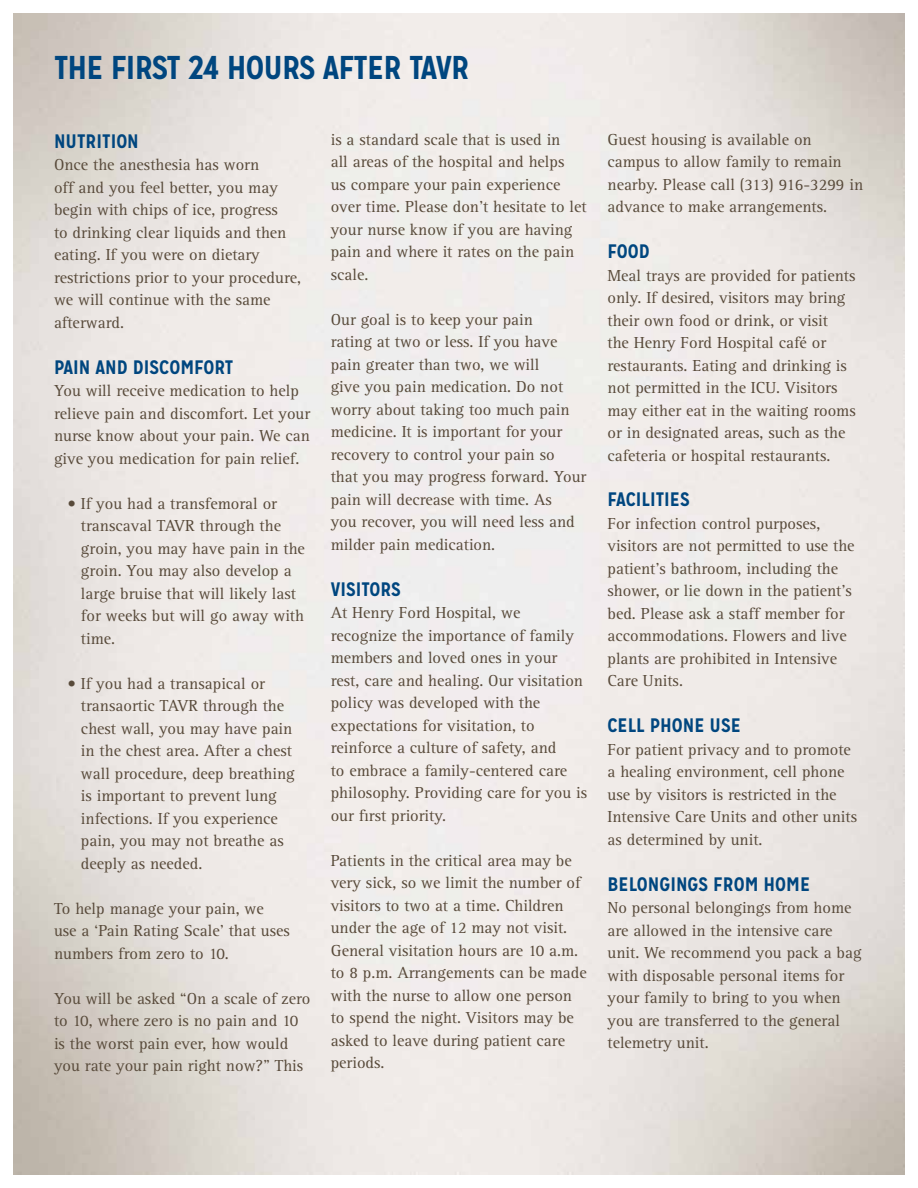
<style>
.page{position:relative;width:918px;height:1188px;background:#fff}
.page>*{position:absolute;margin:0;border:0;box-sizing:border-box;transform-origin:0 0}
.t1{font:700 33px "Mission Gothic";letter-spacing:-.025em;color:#00467f}
.t2{font:700 19.5px "Mission Gothic";color:#00467f}
.t3{font:16.5px/22.5px "Rotis Serif";color:#584a3a}
</style>
<div class="page">
<h1 class="t1" style="left:54px;top:47px;width:417px">THE FIRST 24 HOURS AFTER TAVR</h1>
<p class="t2" style="left:54px;top:129px;width:86px">NUTRITION</p>
<p class="t3" style="left:54px;top:154px;width:249px">Once the anesthesia has worn<br>off and you feel better, you may begin with chips of ice, progress<br>to drinking clear liquids and then eating. If you were on dietary restrictions prior to your procedure, we will continue with the same afterward.</p>
<p class="t2" style="left:54px;top:355px;width:181px">PAIN AND DISCOMFORT</p>
<p class="t3" style="left:54px;top:380px;width:258px">You will receive medication to help relieve pain and discomfort. Let your nurse know about your pain. We can give you medication for pain relief.</p>
<p class="t3" style="left:81px;top:492px;width:225px;text-indent:-13px">• If you had a transfemoral or transcaval TAVR through the groin, you may have pain in the groin. You may also develop a large bruise that will likely last for weeks but will go away with time.</p>
<p class="t3" style="left:81px;top:672px;width:215px;text-indent:-13px">• If you had a transapical or transaortic TAVR through the chest wall, you may have pain in the chest area. After a chest wall procedure, deep breathing is important to prevent lung infections. If you experience pain, you may not breathe as deeply as needed.</p>
<p class="t3" style="left:54px;top:897px;width:237px">To help manage your pain, we use a ‘Pain Rating Scale’ that uses numbers from zero to 10.</p>
<p class="t3" style="left:54px;top:987px;width:258px">You will be asked “On a scale of zero to 10, where zero is no pain and 10 is the worst pain ever, how would you rate your pain right now?” This</p>
<p class="t3" style="left:331px;top:129px;width:258px">is a standard scale that is used in<br>all areas of the hospital and helps<br>us compare your pain experience over time. Please don’t hesitate to let your nurse know if you are having pain and where it rates on the pain scale.</p>
<p class="t3" style="left:331px;top:309px;width:257px">Our goal is to keep your pain<br>rating at two or less. If you have pain greater than two, we will<br>give you pain medication. Do not worry about taking too much pain medicine. It is important for your recovery to control your pain so<br>that you may progress forward. Your pain will decrease with time. As<br>you recover, you will need less and milder pain medication.</p>
<p class="t2" style="left:331px;top:576px;width:72px">VISITORS</p>
<p class="t3" style="left:331px;top:602px;width:258px">At Henry Ford Hospital, we recognize the importance of family members and loved ones in your rest, care and healing. Our visitation policy was developed with the expectations for visitation, to reinforce a culture of safety, and<br>to embrace a family-centered care philosophy. Providing care for you is our first priority.</p>
<p class="t3" style="left:331px;top:849px;width:258px">Patients in the critical area may be very sick, so we limit the number of visitors to two at a time. Children under the age of 12 may not visit.<br>General visitation hours are 10 a.m. to 8 p.m. Arrangements can be made with the nurse to allow one person to spend the night. Visitors may be asked to leave during patient care periods.</p>
<p class="t3" style="left:608px;top:128px;width:257px">Guest housing is available on campus to allow family to remain nearby. Please call (313) 916-3299 in advance to make arrangements.</p>
<p class="t2" style="left:608px;top:239px;width:44px">FOOD</p>
<p class="t3" style="left:608px;top:264px;width:250px">Meal trays are provided for patients only. If desired, visitors may bring their own food or drink, or visit<br>the Henry Ford Hospital café or restaurants. Eating and drinking is not permitted in the ICU. Visitors may either eat in the waiting rooms or in designated areas, such as the cafeteria or hospital restaurants.</p>
<p class="t2" style="left:608px;top:487px;width:84px">FACILITIES</p>
<p class="t3" style="left:608px;top:513px;width:249px">For infection control purposes, visitors are not permitted to use the patient’s bathroom, including the shower, or lie down in the patient’s bed. Please ask a staff member for accommodations. Flowers and live plants are prohibited in Intensive<br>Care Units.</p>
<p class="t2" style="left:608px;top:713px;width:135px">CELL PHONE USE</p>
<p class="t3" style="left:608px;top:739px;width:251px">For patient privacy and to promote a healing environment, cell phone use by visitors is restricted in the<br>Intensive Care Units and other units as determined by unit.</p>
<p class="t2" style="left:608px;top:872px;width:204px">BELONGINGS FROM HOME</p>
<p class="t3" style="left:608px;top:897px;width:256px">No personal belongings from home are allowed in the intensive care unit. We recommend you pack a bag with disposable personal items for your family to bring to you when you are transferred to the general telemetry unit.</p>
</div>
